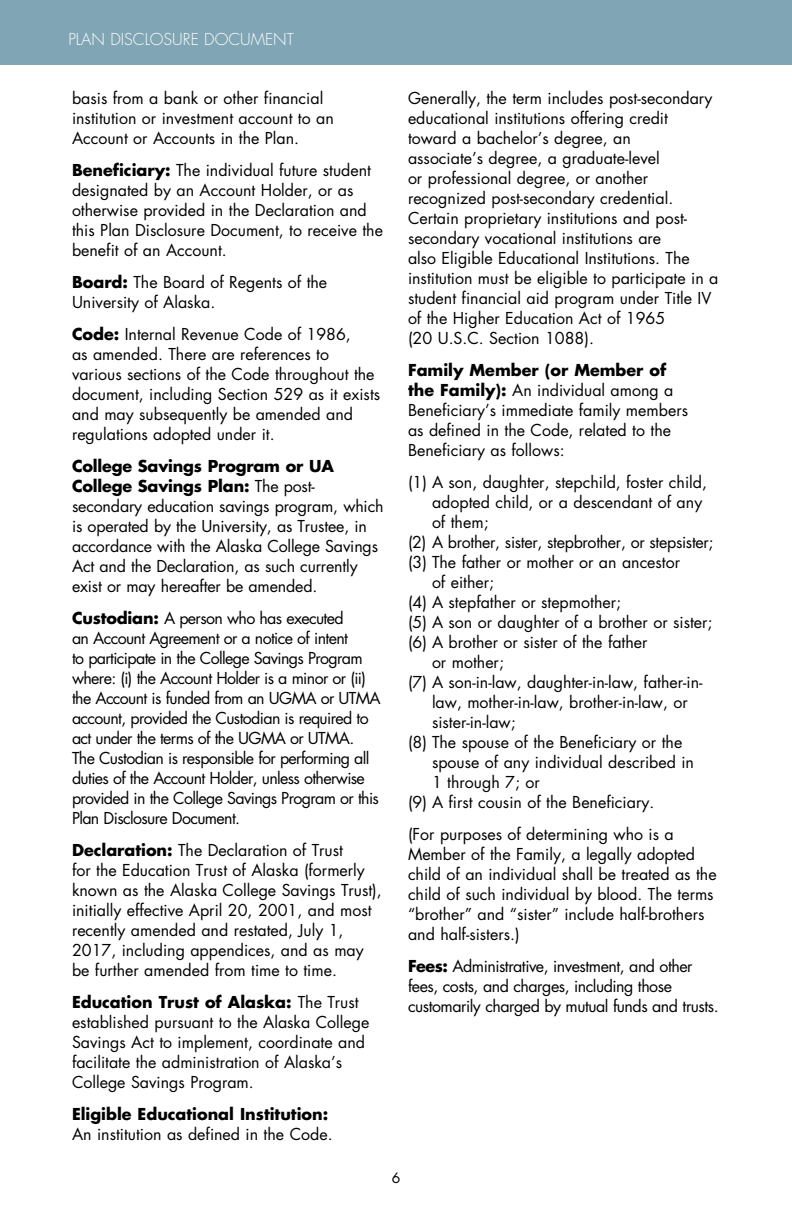
<style>
.page{position:relative;width:792px;height:1224px;background:#fff}
.page>*{position:absolute;margin:0;border:0;box-sizing:border-box;transform-origin:0 0}
.t1{font:16px/20px "Futura Std";color:#000}
.t2{font:16px/20px "Futura Std";letter-spacing:-.04em;color:#000}
.t3{font:16px/20px "Futura Std";letter-spacing:-.03em;color:#000}
.t4{font:16px "Futura Std";letter-spacing:-.02em;color:#000}
.t5{font:700 16px "Futura Std";color:#000}
.t6{font:300 16px "Futura Std";color:#fff}
.t7{font:14px "Futura Std";color:#000}
.s1{font-weight:700}
</style>
<div class="page">
<div style="left:0;top:0;width:792px;height:64px;background:#80a5b4"></div>
<p class="t6" style="left:68px;top:30px;width:227px">PLAN DISCLOSURE DOCUMENT</p>
<p class="t1" style="left:72px;top:88px;width:263px">basis from a bank or other financial institution or investment account to an<br>Account or Accounts in the Plan.</p>
<p class="t1" style="left:72px;top:160px;width:313px"><span class="s1">Beneficiary:</span> The individual future student designated by an Account Holder, or as otherwise provided in the Declaration and this Plan Disclosure Document, to receive the benefit of an Account.</p>
<p class="t1" style="left:72px;top:272px;width:257px"><span class="s1">Board:</span> The Board of Regents of the<br>University of Alaska.</p>
<p class="t1" style="left:72px;top:324px;width:310px"><span class="s1">Code:</span> Internal Revenue Code of 1986,<br>as amended. There are references to various sections of the Code throughout the document, including Section 529 as it exists and may subsequently be amended and regulations adopted under it.</p>
<p class="t1" style="left:72px;top:456px;width:313px"><span class="s1">College Savings Program or UA College Savings Plan:</span> The post&shy;secondary education savings program, which is operated by the University, as Trustee, in accordance with the Alaska College Savings Act and the Declaration, as such currently exist or may hereafter be amended.</p>
<p class="t2" style="left:72px;top:608px;width:310px"><span class="s1">Custodian:</span> A person who has executed<br>an Account Agreement or a notice of intent<br>to participate in the College Savings Program where: (i) the Account Holder is a minor or (ii) the Account is funded from an UGMA or UTMA account, provided the Custodian is required to act under the terms of the UGMA or UTMA.<br>The Custodian is responsible for performing all duties of the Account Holder, unless otherwise provided in the College Savings Program or this Plan Disclosure Document.</p>
<p class="t1" style="left:72px;top:840px;width:311px"><span class="s1">Declaration:</span> The Declaration of Trust<br>for the Education Trust of Alaska (formerly known as the Alaska College Savings Trust), initially effective April 20, 2001, and most recently amended and restated, July 1, 2017, including appendices, and as may be further amended from time to time.</p>
<p class="t1" style="left:72px;top:992px;width:299px"><span class="s1">Education Trust of Alaska:</span> The Trust established pursuant to the Alaska College Savings Act to implement, coordinate and facilitate the administration of Alaska’s College Savings Program.</p>
<p class="t5" style="left:72px;top:1103px;width:258px">Eligible Educational Institution:</p>
<p class="t1" style="left:72px;top:1124px;width:262px">An institution as defined in the Code.</p>
<p class="t1" style="left:408px;top:88px;width:312px">Generally, the term includes post-secondary educational institutions offering credit toward a bachelor’s degree, an<br>associate’s degree, a graduate-level<br>or professional degree, or another recognized post-secondary credential.<br>Certain proprietary institutions and post&shy;secondary vocational institutions are<br>also Eligible Educational Institutions. The institution must be eligible to participate in a student financial aid program under Title IV of the Higher Education Act of 1965<br>(20 U.S.C. Section 1088).</p>
<p class="t1" style="left:408px;top:360px;width:282px"><span class="s1">Family Member (or Member of the Family):</span> An individual among a<br>Beneficiary’s immediate family members as defined in the Code, related to the<br>Beneficiary as follows:</p>
<p class="t1" style="left:408px;top:472px;width:300px">(1) A son, daughter, stepchild, foster child,</p>
<p class="t1" style="left:432px;top:492px;width:272px">adopted child, or a descendant of any</p>
<p class="t1" style="left:432px;top:512px;width:58px">of them;</p>
<p class="t4" style="left:408px;top:532px;width:307px">(2) A brother, sister, stepbrother, or stepsister;</p>
<p class="t1" style="left:408px;top:552px;width:274px">(3) The father or mother or an ancestor</p>
<p class="t1" style="left:432px;top:572px;width:64px">of either;</p>
<p class="t1" style="left:408px;top:592px;width:215px">(4) A stepfather or stepmother;</p>
<p class="t1" style="left:408px;top:612px;width:306px">(5) A son or daughter of a brother or sister;</p>
<p class="t1" style="left:408px;top:632px;width:241px">(6) A brother or sister of the father</p>
<p class="t1" style="left:432px;top:652px;width:73px">or mother;</p>
<p class="t1" style="left:408px;top:672px;width:296px">(7) A son-in-law, daughter-in-law, father-in-</p>
<p class="t1" style="left:432px;top:692px;width:257px">law, mother-in-law, brother-in-law, or</p>
<p class="t1" style="left:432px;top:712px;width:85px">sister-in-law;</p>
<p class="t1" style="left:408px;top:732px;width:276px">(8) The spouse of the Beneficiary or the</p>
<p class="t1" style="left:432px;top:752px;width:264px">spouse of any individual described in</p>
<p class="t1" style="left:432px;top:772px;width:109px">1 through 7; or</p>
<p class="t1" style="left:408px;top:792px;width:248px">(9) A first cousin of the Beneficiary.</p>
<p class="t1" style="left:408px;top:824px;width:310px">(For purposes of determining who is a Member of the Family, a legally adopted child of an individual shall be treated as the child of such individual by blood. The terms “brother” and “sister” include half-brothers and half-sisters.)</p>
<p class="t3" style="left:408px;top:956px;width:312px"><span class="s1">Fees:</span> Administrative, investment, and other fees, costs, and charges, including those customarily charged by mutual funds and trusts.</p>
<p class="t7" style="left:392px;top:1169px;width:10px">6</p>
</div>
